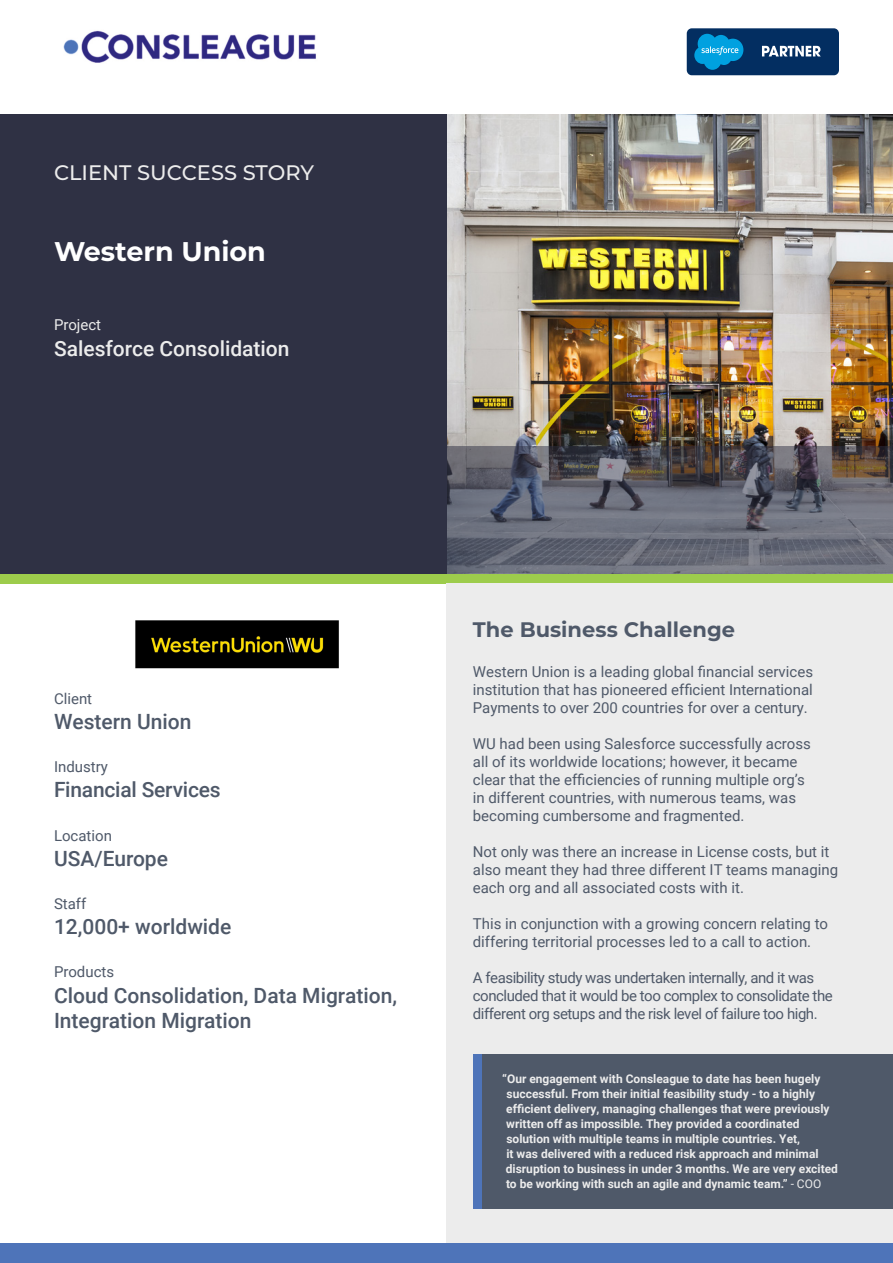
<style>
.page{position:relative;width:893px;height:1263px;background:#fff}
.page>*{position:absolute;margin:0;border:0;box-sizing:border-box;transform-origin:0 0}
.t1{font:700 27px "Montserrat";color:#fff}
.t2{font:500 21px/25.2px "Roboto";color:#4f5969}
.t3{font:500 21px "Roboto";color:#ececec}
.t4{font:700 21px "Montserrat";color:#4f5969}
.t5{font:500 21px "Montserrat";color:#ececec}
.t6{font:15px/18px "Roboto";color:#4f5969}
.t7{font:15px/18px "Roboto";letter-spacing:-.03em;color:#4f5969}
.t8{font:15px "Roboto";color:#ececec}
.t9{font:700 12px/15px "Roboto";color:#ececec}
.s1{font-weight:400}
</style>
<div class="page">
<img style="left:446px;top:115px;width:447px;height:331px">
<img style="left:63px;top:30px;width:253px;height:33px">
<div style="left:0;top:115px;width:446px;height:459px;background:#2f3144"></div>
<svg style="left:446px;top:446px;width:447px;height:128px;background:#62636e"></svg>
<div style="left:0;top:574px;width:893px;height:10px;background:#9dcc4c"></div>
<div style="left:446px;top:584px;width:447px;height:679px;background:#ececec"></div>
<div style="left:0;top:1244px;width:893px;height:19px;background:#4e74b9"></div>
<img style="left:135px;top:620px;width:204px;height:49px">
<div style="left:687px;top:28px;width:152px;height:47px;background:#032e61;border-radius:5px"></div>
<svg style="left:694px;top:34px;width:49px;height:36px"></svg>
<svg style="left:762px;top:46px;width:59px;height:10px"></svg>
<div style="left:473px;top:1054px;width:9px;height:155px;background:#4e74b9"></div>
<div style="left:482px;top:1054px;width:411px;height:155px;background:#4f5969"></div>
<h2 class="t5" style="left:54px;top:158px;width:261px">CLIENT SUCCESS STORY</h2>
<h1 class="t1" style="left:54px;top:232px;width:213px">Western Union</h1>
<p class="t8" style="left:54px;top:314px;width:49px">Project</p>
<h2 class="t3" style="left:54px;top:333px;width:237px">Salesforce Consolidation</h2>
<p class="t6" style="left:54px;top:689px;width:40px">Client</p>
<h2 class="t2" style="left:54px;top:708px;width:139px">Western Union</h2>
<p class="t6" style="left:54px;top:757px;width:55px">Industry</p>
<h2 class="t2" style="left:54px;top:776px;width:168px">Financial Services</h2>
<p class="t6" style="left:54px;top:826px;width:60px">Location</p>
<h2 class="t2" style="left:54px;top:845px;width:116px">USA/Europe</h2>
<p class="t6" style="left:54px;top:894px;width:34px">Staff</p>
<h2 class="t2" style="left:54px;top:913px;width:179px">12,000+ worldwide</h2>
<p class="t6" style="left:54px;top:962px;width:62px">Products</p>
<h2 class="t2" style="left:54px;top:982px;width:345px">Cloud Consolidation, Data Migration,<br>Integration Migration</h2>
<h2 class="t4" style="left:473px;top:614px;width:264px">The Business Challenge</h2>
<p class="t6" style="left:473px;top:662px;width:342px;text-align:justify">Western Union is a leading global financial services institution that has pioneered efficient International Payments to over 200 countries for over a century.</p>
<p class="t6" style="left:473px;top:734px;width:339px">WU had been using Salesforce successfully across all of its worldwide locations; however, it became clear that the efficiencies of running multiple org’s in different countries, with numerous teams, was becoming cumbersome and fragmented.</p>
<p class="t6" style="left:473px;top:842px;width:367px">Not only was there an increase in License costs, but it also meant they had three different IT teams managing each org and all associated costs with it.</p>
<p class="t6" style="left:473px;top:914px;width:357px">This in conjunction with a growing concern relating to differing territorial processes led to a call to action.</p>
<p class="t7" style="left:473px;top:968px;width:361px">A feasibility study was undertaken internally, and it was concluded that it would be too complex to consolidate the different org setups and the risk level of failure too high.</p>
<p class="t9" style="left:502px;top:1070px;width:337px">“Our engagement with Consleague to date has been hugely successful. From their initial feasibility study - to a highly efficient delivery, managing challenges that were previously written off as impossible. They provided a coordinated solution with multiple teams in multiple countries. Yet,<br>it was delivered with a reduced risk approach and minimal disruption to business in under 3 months. We are very excited to be working with such an agile and dynamic team.” <span class="s1">- COO</span></p>
</div>
